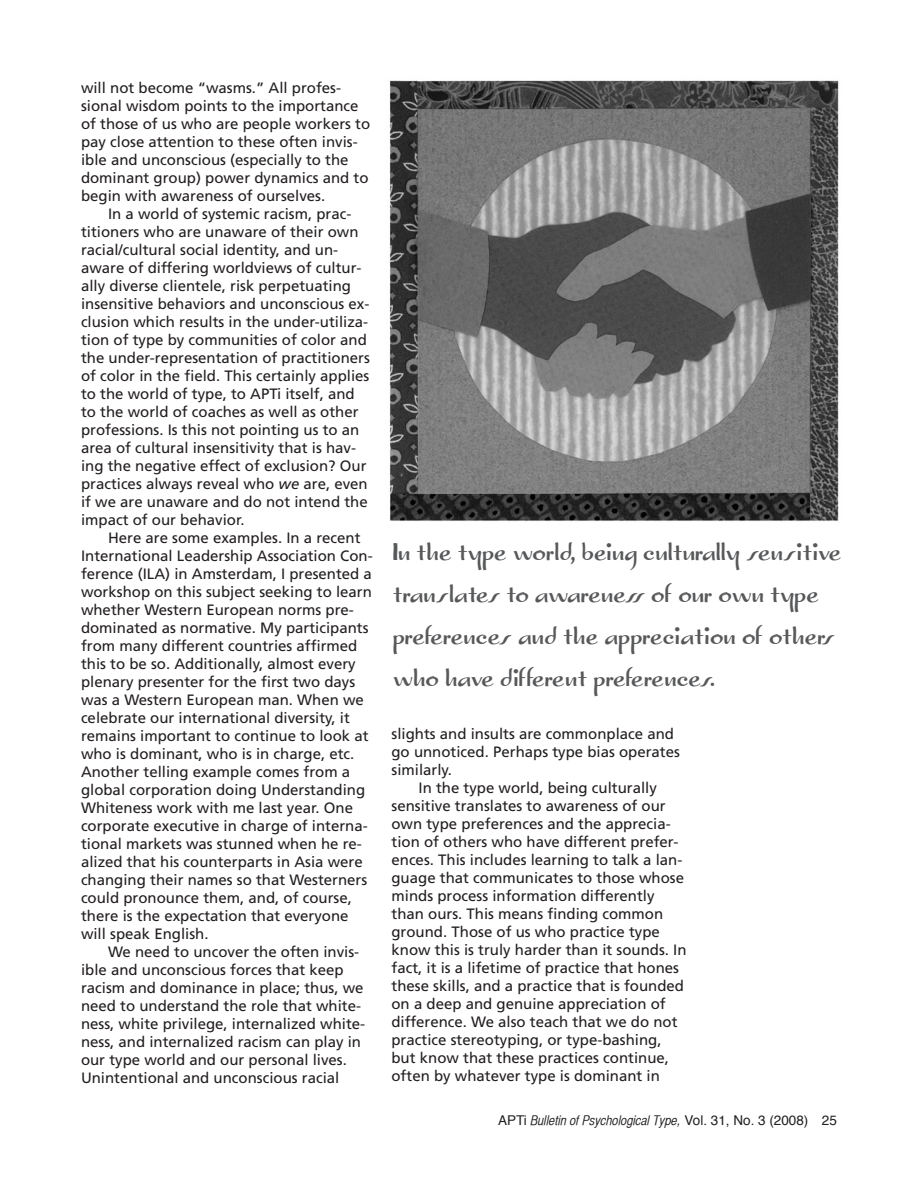
<style>
.page{position:relative;width:918px;height:1188px;background:#fff}
.page>*{position:absolute;margin:0;border:0;box-sizing:border-box;transform-origin:0 0}
.t1{font:500 30px/42px "Shishka Bob NF";color:#57585a}
.t2{font:15px/18px "Frutiger";color:#231f20}
.t3{font:13.5px "Helvetica CY Oblique";color:#231f20}
.s1{font-style:italic}
.s2{font-family:"Helvetica"}
</style>
<div class="page">
<img style="left:389px;top:80px;width:450px;height:441px">
<p class="t2" style="left:81px;top:78px;width:291px">will not become “wasms.” All profes&shy;sional wisdom points to the importance of those of us who are people workers to pay close attention to these often invis&shy;ible and unconscious (especially to the dominant group) power dynamics and to begin with awareness of ourselves.</p>
<p class="t2" style="left:81px;top:204px;width:290px;text-indent:27px">In a world of systemic racism, prac&shy;titioners who are unaware of their own racial/cultural social identity, and un&shy;aware of differing worldviews of cultur&shy;ally diverse clientele, risk perpetuating insensitive behaviors and unconscious ex&shy;clusion which results in the under-utiliza&shy;tion of type by communities of color and the under-representation of practitioners of color in the field. This certainly applies to the world of type, to APTi itself, and to the world of coaches as well as other professions. Is this not pointing us to an area of cultural insensitivity that is hav&shy;ing the negative effect of exclusion? Our practices always reveal who <span class="s1">we</span> are, even if we are unaware and do not intend the impact of our behavior.</p>
<p class="t2" style="left:81px;top:528px;width:293px;text-indent:27px">Here are some examples. In a recent International Leadership Association Con&shy;ference (ILA) in Amsterdam, I presented a workshop on this subject seeking to learn whether Western European norms pre&shy;dominated as normative. My participants from many different countries affirmed this to be so. Additionally, almost every plenary presenter for the first two days was a Western European man. When we celebrate our international diversity, it remains important to continue to look at who is dominant, who is in charge, etc.<br>Another telling example comes from a global corporation doing Understanding Whiteness work with me last year. One corporate executive in charge of interna&shy;tional markets was stunned when he re&shy;alized that his counterparts in Asia were changing their names so that Westerners could pronounce them, and, of course, there is the expectation that everyone will speak English.</p>
<p class="t2" style="left:81px;top:942px;width:286px;text-indent:27px">We need to uncover the often invis&shy;ible and unconscious forces that keep racism and dominance in place; thus, we need to understand the role that white&shy;ness, white privilege, internalized white&shy;ness, and internalized racism can play in our type world and our personal lives.<br>Unintentional and unconscious racial</p>
<h1 class="t1" style="left:393px;top:532px;width:450px">In the type world, being culturally sensitive translates to awareness of our own type preferences and the appreciation of others who have different preferences.</h1>
<p class="t2" style="left:392px;top:725px;width:284px">slights and insults are commonplace and</p>
<p class="t2" style="left:392px;top:743px;width:290px">go unnoticed. Perhaps type bias operates</p>
<p class="t2" style="left:392px;top:761px;width:62px">similarly.</p>
<p class="t2" style="left:418px;top:779px;width:240px">In the type world, being culturally</p>
<p class="t2" style="left:392px;top:797px;width:276px">sensitive translates to awareness of our</p>
<p class="t2" style="left:392px;top:815px;width:281px">own type preferences and the apprecia-</p>
<p class="t2" style="left:392px;top:833px;width:289px">tion of others who have different prefer-</p>
<p class="t2" style="left:392px;top:851px;width:292px">ences. This includes learning to talk a lan-</p>
<p class="t2" style="left:392px;top:869px;width:294px">guage that communicates to those whose</p>
<p class="t2" style="left:392px;top:887px;width:265px">minds process information differently</p>
<p class="t2" style="left:392px;top:905px;width:273px">than ours. This means finding common</p>
<p class="t2" style="left:392px;top:923px;width:270px">ground. Those of us who practice type</p>
<p class="t2" style="left:392px;top:941px;width:297px">know this is truly harder than it sounds. In</p>
<p class="t2" style="left:392px;top:959px;width:289px">fact, it is a lifetime of practice that hones</p>
<p class="t2" style="left:392px;top:977px;width:294px">these skills, and a practice that is founded</p>
<p class="t2" style="left:392px;top:995px;width:276px">on a deep and genuine appreciation of</p>
<p class="t2" style="left:392px;top:1013px;width:288px">difference. We also teach that we do not</p>
<p class="t2" style="left:392px;top:1031px;width:272px">practice stereotyping, or type-bashing,</p>
<p class="t2" style="left:392px;top:1049px;width:279px">but know that these practices continue,</p>
<p class="t2" style="left:392px;top:1067px;width:270px">often by whatever type is dominant in</p>
<p class="t3" style="left:498px;top:1113px;width:340px"><span class="s2">APTi</span> Bulletin of Psychological Type, <span class="s2">Vol. 31, No. 3 (2008) 25</span></p>
</div>
